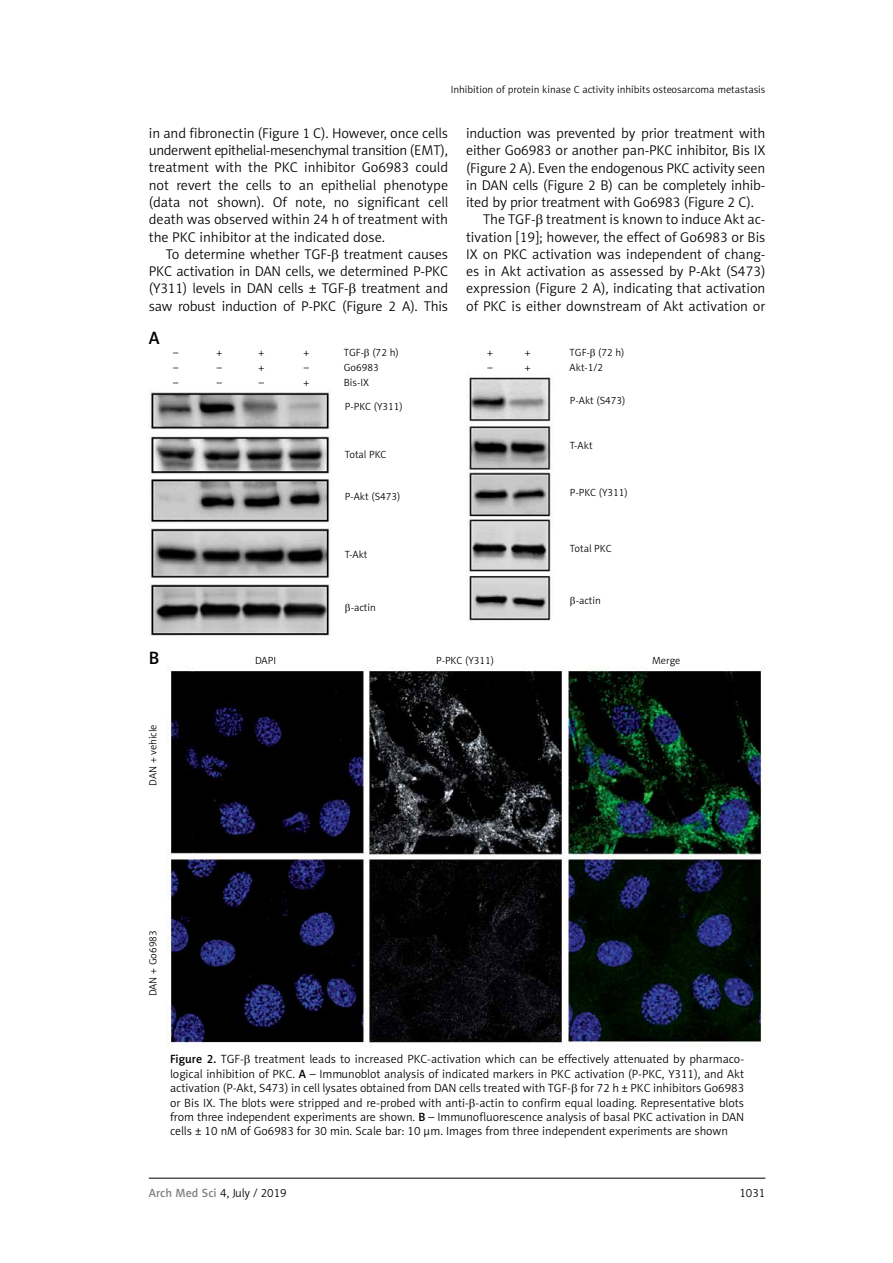
<style>
.page{position:relative;width:893px;height:1263px;background:#fff}
.page>*{position:absolute;margin:0;border:0;box-sizing:border-box;transform-origin:0 0}
.t1{font:18px "Naomi Sans EFN Medium";color:#000}
.t2{font:14.25px/17.2px "Naomi Sans EFN Light";letter-spacing:-.01em;color:#000;text-align:justify}
.t3{font:12px/14.4px "Naomi Sans EFN Light";color:#000;text-align:justify}
.t4{font:10.5px "Naomi Sans EFN Light";color:#000}
.s1{font-family:"Naomi Sans EFN Medium"}
.s2{font-family:"Naomi Sans EFN Medium";color:#808285}
</style>
<div class="page">
<hr style="left:149px;top:1178px;width:616px;height:1px;background:#000">
<img style="left:150px;top:392px;width:182px;height:244px">
<img style="left:466px;top:377px;width:85px;height:244px">
<img style="left:167px;top:670px;width:598px;height:376px">
<p class="t4" style="left:451px;top:83px;width:316px">Inhibition of protein kinase C activity inhibits osteosarcoma metastasis</p>
<p class="t2" style="left:149px;top:124px;width:301px">in and fibronectin (Figure 1 C). However, once cells underwent epithelial-mesenchymal transition (EMT), treatment with the PKC inhibitor Go6983 could not revert the cells to an epithelial phenotype (data not shown). Of note, no significant cell death was observed within 24 h of treatment with the PKC inhibitor at the indicated dose.</p>
<p class="t2" style="left:149px;top:245px;width:301px;text-indent:17px">To determine whether TGF- treatment causes PKC activation in DAN cells, we determined P-PKC (Y311) levels in DAN cells ± TGF- treatment and saw robust induction of P-PKC (Figure 2 A). This</p>
<p class="t1" style="left:149px;top:327px;width:12px">A</p>
<p class="t4" style="left:173px;top:347px;width:7px">–</p>
<p class="t4" style="left:216px;top:347px;width:7px">+</p>
<p class="t4" style="left:258px;top:347px;width:7px">+</p>
<p class="t4" style="left:303px;top:347px;width:7px">+</p>
<p class="t4" style="left:344px;top:347px;width:56px">TGF- (72 h)</p>
<p class="t4" style="left:173px;top:362px;width:7px">–</p>
<p class="t4" style="left:217px;top:362px;width:7px">–</p>
<p class="t4" style="left:258px;top:362px;width:7px">+</p>
<p class="t4" style="left:304px;top:362px;width:7px">–</p>
<p class="t4" style="left:344px;top:362px;width:37px">Go6983</p>
<p class="t4" style="left:173px;top:377px;width:7px">–</p>
<p class="t4" style="left:217px;top:377px;width:7px">–</p>
<p class="t4" style="left:259px;top:377px;width:7px">–</p>
<p class="t4" style="left:303px;top:377px;width:7px">+</p>
<p class="t4" style="left:344px;top:377px;width:27px">Bis-IX</p>
<p class="t4" style="left:345px;top:400px;width:59px">P-PKC (Y311)</p>
<p class="t4" style="left:345px;top:448px;width:43px">Total PKC</p>
<p class="t4" style="left:345px;top:490px;width:57px">P-Akt (S473)</p>
<p class="t4" style="left:345px;top:548px;width:24px">T-Akt</p>
<p class="t4" style="left:351px;top:601px;width:27px">-actin</p>
<p class="t2" style="left:466px;top:125px;width:301px">induction was prevented by prior treatment with</p>
<p class="t2" style="left:466px;top:142px;width:301px">either Go6983 or another pan-PKC inhibitor, Bis IX</p>
<p class="t2" style="left:466px;top:159px;width:301px">(Figure 2 A). Even the endogenous PKC activity seen</p>
<p class="t2" style="left:466px;top:176px;width:301px">in DAN cells (Figure 2 B) can be completely inhib-</p>
<p class="t2" style="left:466px;top:194px;width:289px">ited by prior treatment with Go6983 (Figure 2 C).</p>
<p class="t2" style="left:483px;top:211px;width:284px">The TGF- treatment is known to induce Akt ac-</p>
<p class="t2" style="left:466px;top:228px;width:301px">tivation [19]; however, the effect of Go6983 or Bis</p>
<p class="t2" style="left:466px;top:245px;width:301px">IX on PKC activation was independent of chang-</p>
<p class="t2" style="left:466px;top:263px;width:301px">es in Akt activation as assessed by P-Akt (S473)</p>
<p class="t2" style="left:466px;top:280px;width:301px">expression (Figure 2 A), indicating that activation</p>
<p class="t2" style="left:466px;top:297px;width:301px">of PKC is either downstream of Akt activation or</p>
<p class="t4" style="left:487px;top:347px;width:7px">+</p>
<p class="t4" style="left:525px;top:347px;width:7px">+</p>
<p class="t4" style="left:570px;top:347px;width:56px">TGF- (72 h)</p>
<p class="t4" style="left:487px;top:362px;width:7px">–</p>
<p class="t4" style="left:525px;top:362px;width:7px">+</p>
<p class="t4" style="left:570px;top:362px;width:35px">Akt-1/2</p>
<p class="t4" style="left:570px;top:395px;width:57px">P-Akt (S473)</p>
<p class="t4" style="left:570px;top:440px;width:24px">T-Akt</p>
<p class="t4" style="left:570px;top:486px;width:59px">P-PKC (Y311)</p>
<p class="t4" style="left:570px;top:542px;width:43px">Total PKC</p>
<p class="t4" style="left:576px;top:594px;width:27px">-actin</p>
<p class="t1" style="left:149px;top:648px;width:12px">B</p>
<p class="t4" style="left:147px;top:786px;width:63px;rotate:-90deg">DAN + vehicle</p>
<p class="t4" style="left:255px;top:655px;width:22px">DAPI</p>
<p class="t4" style="left:436px;top:655px;width:59px">P-PKC (Y311)</p>
<p class="t4" style="left:652px;top:655px;width:30px">Merge</p>
<p class="t4" style="left:147px;top:996px;width:67px;rotate:-90deg">DAN + Go6983</p>
<p class="t3" style="left:170px;top:1052px;width:576px"><span class="s1">Figure 2.</span> TGF- treatment leads to increased PKC-activation which can be effectively attenuated by pharmaco&shy;logical inhibition of PKC. <span class="s1">A</span> – Immunoblot analysis of indicated markers in PKC activation (P-PKC, Y311), and Akt activation (P-Akt, S473) in cell lysates obtained from DAN cells treated with TGF- for 72 h ± PKC inhibitors Go6983 or Bis IX. The blots were stripped and re-probed with anti- -actin to confirm equal loading. Representative blots from three independent experiments are shown. <span class="s1">B</span> – Immunofluorescence analysis of basal PKC activation in DAN cells ± 10 nM of Go6983 for 30 min. Scale bar: 10 μm. Images from three independent experiments are shown</p>
<p class="t3" style="left:149px;top:1186px;width:139px"><span class="s2">Arch Med Sci</span> 4, July / 2019</p>
<p class="t3" style="left:739px;top:1186px;width:27px">1031</p>
</div>
